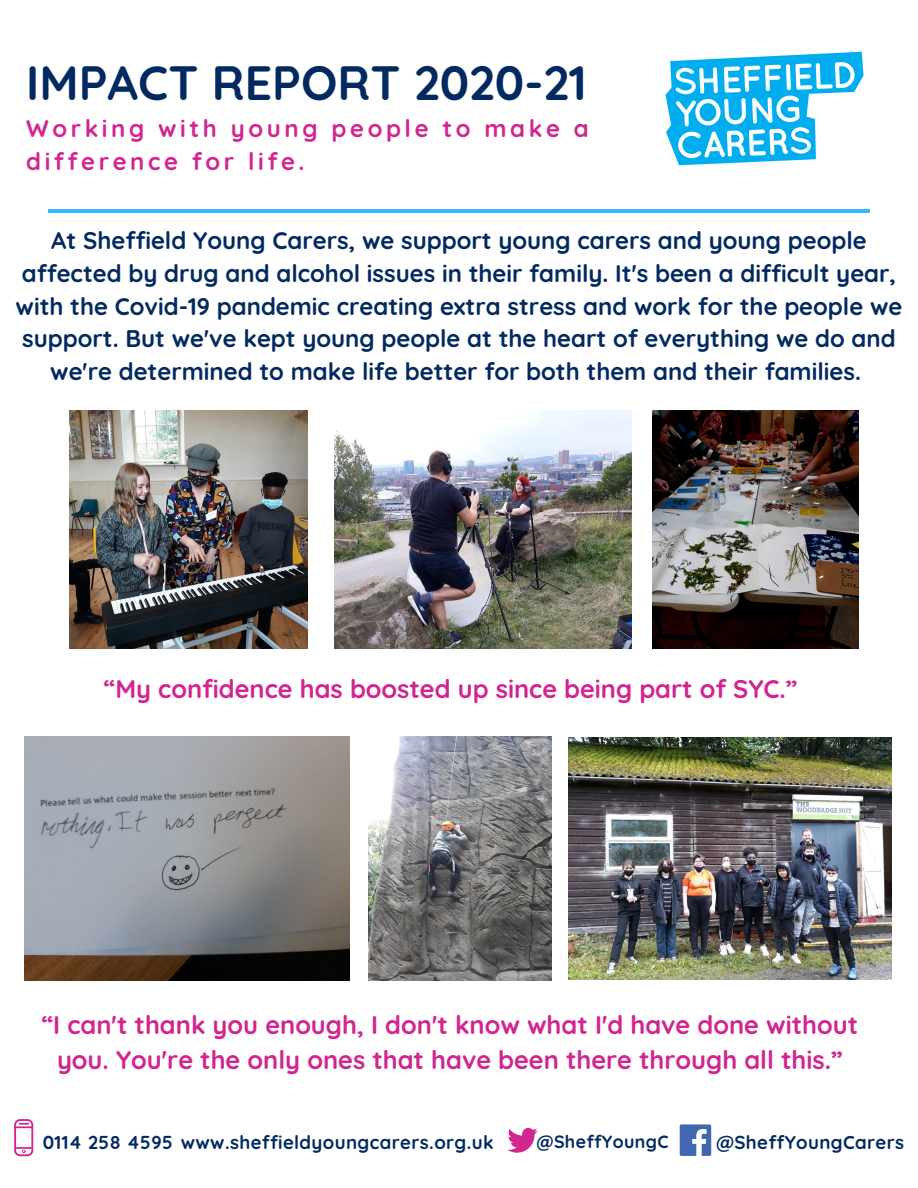
<style>
.page{position:relative;width:918px;height:1188px;background:#fff}
.page>*{position:absolute;margin:0;border:0;box-sizing:border-box;transform-origin:0 0}
.t1{font:700 48px "Quicksand";color:#022960}
.t2{font:700 25.5px "Quicksand";color:#d1258f}
.t3{font:700 24px/32.7px "Quicksand";color:#022960;text-align:center}
.t4{font:700 24px/32.7px "Quicksand";letter-spacing:.15em;color:#d1258f}
.t5{font:700 18.75px "Quicksand";letter-spacing:.02em;color:#022960}
.t6{font:700 17.7px "Quicksand";letter-spacing:.02em;color:#022960}
</style>
<div class="page">
<svg style="left:14px;top:1119px;width:19px;height:37px"></svg>
<img style="left:665px;top:51px;width:199px;height:115px">
<svg style="left:507px;top:1128px;width:31px;height:25px"></svg>
<svg style="left:680px;top:1124px;width:31px;height:32px"></svg>
<hr style="left:48px;top:209px;width:822px;height:3px;background:#38b6ff">
<img style="left:69px;top:410px;width:239px;height:239px">
<img style="left:569px;top:738px;width:322px;height:242px">
<img style="left:334px;top:410px;width:297px;height:239px">
<img style="left:369px;top:736px;width:183px;height:244px">
<img style="left:652px;top:410px;width:206px;height:239px">
<img style="left:25px;top:736px;width:325px;height:244px">
<p class="t1" style="left:26px;top:52px;width:562px">IMPACT REPORT 2020-21</p>
<p class="t4" style="left:26px;top:112px;width:564px">Working with young people to make a difference for life.</p>
<p class="t3" style="left:16px;top:224px;width:888px">At Sheffield Young Carers, we support young carers and young people affected by drug and alcohol issues in their family. It's been a difficult year, with the Covid-19 pandemic creating extra stress and work for the people we support. But we've kept young people at the heart of everything we do and we're determined to make life better for both them and their families.</p>
<p class="t2" style="left:104px;top:672px;width:695px">“My confidence has boosted up since being part of SYC.”</p>
<p class="t2" style="left:42px;top:1009px;width:818px">“I can't thank you enough, I don't know what I'd have done without</p>
<p class="t2" style="left:57px;top:1043px;width:787px">you. You're the only ones that have been there through all this.”</p>
<p class="t5" style="left:43px;top:1130px;width:453px">0114 258 4595 www.sheffieldyoungcarers.org.uk</p>
<p class="t6" style="left:537px;top:1130px;width:134px">@SheffYoungC</p>
<p class="t5" style="left:716px;top:1130px;width:190px">@SheffYoungCarers</p>
</div>
